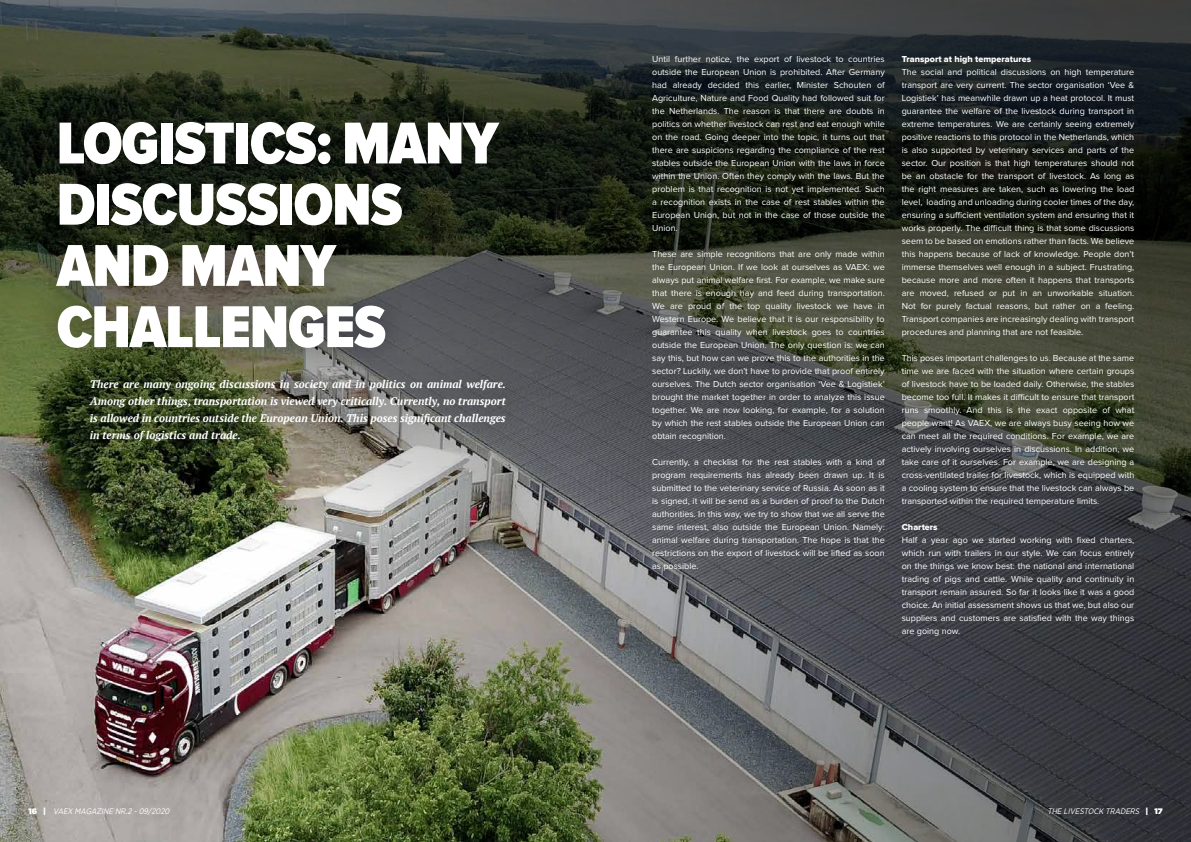
<style>
.page{position:relative;width:1191px;height:842px;background:#fff}
.page>*{position:absolute;margin:0;border:0;box-sizing:border-box;transform-origin:0 0}
.t1{font:900 61.2px/61.2px "Proxima Nova Cond";letter-spacing:-.02em;color:#fff}
.t2{font:italic 700 11px/17px "PT Serif";color:#fff;text-align:justify}
.t3{font:9px/13px "Proxima Nova";color:#fff;text-align:justify}
.t4{font:9px "Proxima Nova Extrabld";color:#fff}
.t5{font:italic 8px "Gotham Narrow";color:#fff}
.s1{font-family:"Gotham";font-weight:900;font-style:normal}
</style>
<div class="page">
<img style="left:0;top:0;width:1191px;height:842px">
<div style="left:27px;top:91px;width:500px;height:288px;background:#000;opacity:.4"></div>
<div style="left:61px;top:350px;width:473px;height:121px;background:#000;opacity:.5"></div>
<h1 class="t1" style="left:57px;top:115px;width:443px">LOGISTICS: MANY<br>DISCUSSIONS<br>AND MANY<br>CHALLENGES</h1>
<p class="t2" style="left:90px;top:375px;width:418px">There are many ongoing discussions in society and in politics on animal welfare.<br>Among other things, transportation is viewed very critically. Currently, no transport is allowed in countries outside the European Union. This poses significant challenges in terms of logistics and trade.</p>
<p class="t3" style="left:652px;top:53px;width:234px">Until further notice, the export of livestock to countries outside the European Union is prohibited. After Germany had already decided this earlier, Minister Schouten of Agriculture, Nature and Food Quality had followed suit for the Netherlands. The reason is that there are doubts in politics on whether livestock can rest and eat enough while on the road. Going deeper into the topic, it turns out that there are suspicions regarding the compliance of the rest stables outside the European Union with the laws in force within the Union. Often they comply with the laws. But the problem is that recognition is not yet implemented. Such a recognition exists in the case of rest stables within the European Union, but not in the case of those outside the Union.</p>
<p class="t3" style="left:652px;top:248px;width:234px">These are simple recognitions that are only made within the European Union. If we look at ourselves as VAEX: we always put animal welfare first. For example, we make sure that there is enough hay and feed during transportation.<br>We are proud of the top quality livestock we have in Western Europe. We believe that it is our responsibility to guarantee this quality when livestock goes to countries outside the European Union. The only question is: we can say this, but how can we prove this to the authorities in the sector? Luckily, we don't have to provide that proof entirely ourselves. The Dutch sector organisation ‘Vee &amp; Logistiek’ brought the market together in order to analyze this issue together. We are now looking, for example, for a solution by which the rest stables outside the European Union can obtain recognition.</p>
<p class="t3" style="left:652px;top:456px;width:234px">Currently, a checklist for the rest stables with a kind of program requirements has already been drawn up. It is submitted to the veterinary service of Russia. As soon as it is signed, it will be send as a burden of proof to the Dutch authorities. In this way, we try to show that we all serve the same interest, also outside the European Union. Namely: animal welfare during transportation. The hope is that the restrictions on the export of livestock will be lifted as soon as possible.</p>
<p class="t4" style="left:901px;top:55px;width:131px">Transport at high temperatures</p>
<p class="t3" style="left:901px;top:66px;width:234px">The social and political discussions on high temperature transport are very current. The sector organisation ‘Vee &amp; Logistiek’ has meanwhile drawn up a heat protocol. It must guarantee the welfare of the livestock during transport in extreme temperatures. We are certainly seeing extremely positive reactions to this protocol in the Netherlands, which is also supported by veterinary services and parts of the sector. Our position is that high temperatures should not be an obstacle for the transport of livestock. As long as the right measures are taken, such as lowering the load level, loading and unloading during cooler times of the day, ensuring a sufficient ventilation system and ensuring that it works properly. The difficult thing is that some discussions seem to be based on emotions rather than facts. We believe this happens because of lack of knowledge. People don’t immerse themselves well enough in a subject. Frustrating, because more and more often it happens that transports are moved, refused or put in an unworkable situation.<br>Not for purely factual reasons, but rather on a feeling.<br>Transport companies are increasingly dealing with transport procedures and planning that are not feasible.</p>
<p class="t3" style="left:901px;top:352px;width:234px">This poses important challenges to us. Because at the same time we are faced with the situation where certain groups of livestock have to be loaded daily. Otherwise, the stables become too full. It makes it difficult to ensure that transport runs smoothly. And this is the exact opposite of what people want! As VAEX, we are always busy seeing how we can meet all the required conditions. For example, we are actively involving ourselves in discussions. In addition, we take care of it ourselves. For example, we are designing a cross-ventilated trailer for livestock, which is equipped with a cooling system to ensure that the livestock can always be transported within the required temperature limits.</p>
<p class="t4" style="left:901px;top:523px;width:37px">Charters</p>
<p class="t3" style="left:901px;top:534px;width:234px">Half a year ago we started working with fixed charters, which run with trailers in our style. We can focus entirely on the things we know best: the national and international trading of pigs and cattle. While quality and continuity in transport remain assured. So far it looks like it was a good choice. An initial assessment shows us that we, but also our suppliers and customers are satisfied with the way things are going now.</p>
<p class="t5" style="left:28px;top:806px;width:145px"><span class="s1">1 6 |</span> VAEX MAGAZINE NR.2 -09/2020</p>
<p class="t5" style="left:1047px;top:806px;width:117px">THE LIVESTOCK TRADERS <span class="s1">| 1 7</span></p>
</div>
